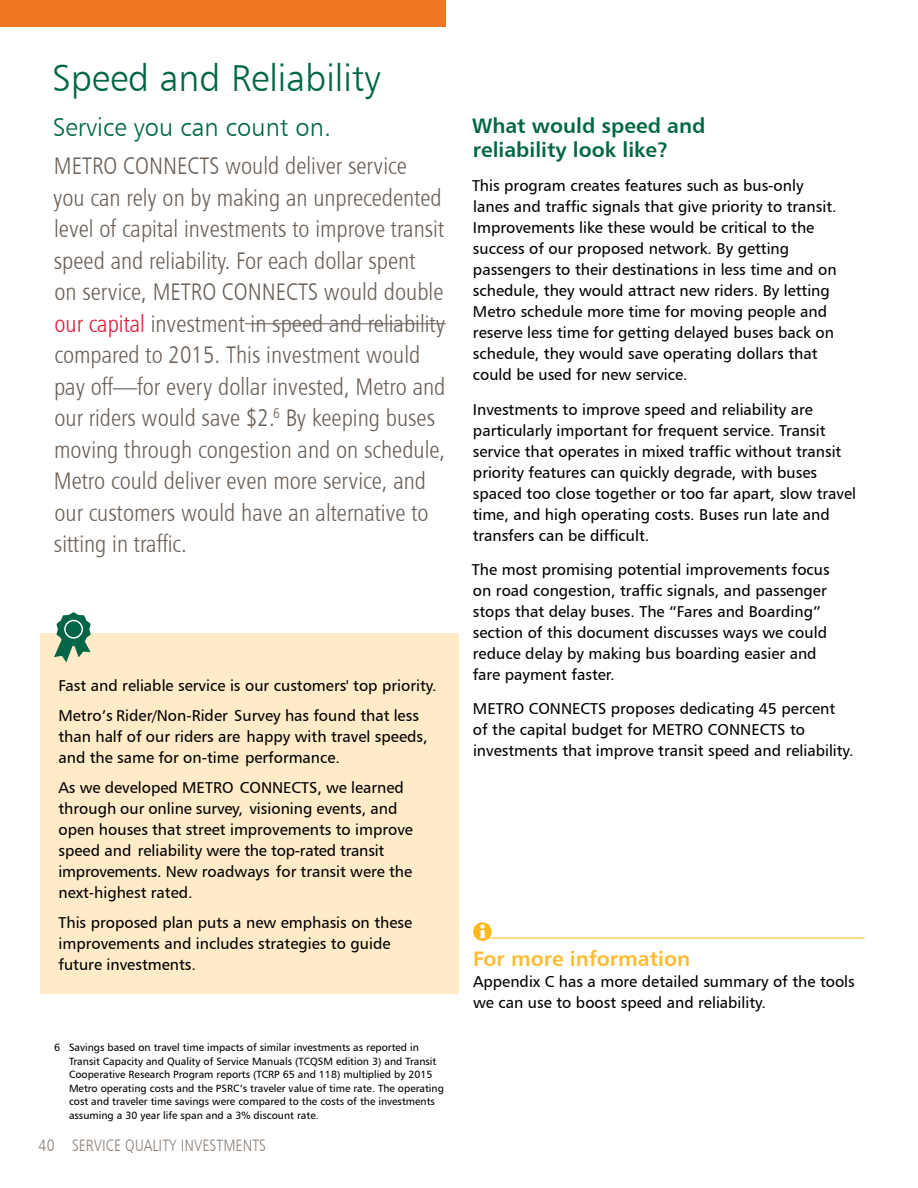
<style>
.page{position:relative;width:918px;height:1188px;background:#fff}
.page>*{position:absolute;margin:0;border:0;box-sizing:border-box;transform-origin:0 0}
.t1{font:37.5px "Humanist 777 BT Light B";color:#006647}
.t2{font:25.5px "Humanist 777 BT Light B";color:#006647}
.t3{font:24px/31.5px "Humanist 777 BT Light Condensed B";color:#6a6057}
.t4{font:21px/24px "Humanist 777 BT Bold B";color:#006647}
.t5{font:21px "Humanist 777 BT Bold B";color:#fdbb30}
.t6{font:16.5px "Humanist 777 BT Light Condensed B";color:#8e8279}
.t7{font:15.75px/21px "Humanist 777 BT Roman B";color:#000}
.t8{font:10.5px/13.5px "Humanist 777 BT Roman B";color:#000}
.s1{color:#e31837}
</style>
<div class="page">
<div style="left:40px;top:634px;width:419px;height:360px;background:#ffebc8"></div>
<hr style="left:484px;top:938px;width:381px;height:1px;background:#ffb819">
<svg style="left:473px;top:922px;width:19px;height:19px"></svg>
<svg style="left:479px;top:924px;width:7px;height:14px"></svg>
<hr style="left:245px;top:323px;width:201px;height:1px;background:#6a6057">
<div style="left:0;top:0;width:446px;height:27px;background:#ef7622"></div>
<svg style="left:54px;top:612px;width:37px;height:50px"></svg>
<svg style="left:65px;top:621px;width:17px;height:17px"></svg>
<div style="left:64px;top:620px;width:19px;height:19px;border:1px solid #fff;border-radius:50%"></div>
<h1 class="t1" style="left:52px;top:55px;width:330px">Speed and Reliability</h1>
<h2 class="t2" style="left:53px;top:111px;width:280px">Service you can count on.</h2>
<p class="t3" style="left:53px;top:150px;width:394px">METRO CONNECTS would deliver service<br>you can rely on by making an unprecedented level of capital investments to improve transit speed and reliability. For each dollar spent<br>on service, METRO CONNECTS would double <span class="s1">our capital</span> investment in speed and reliability compared to 2015. This investment would pay off—for every dollar invested, Metro and our riders would save $2.<sup>6</sup> By keeping buses moving through congestion and on schedule, Metro could deliver even more service, and our customers would have an alternative to sitting in traffic.</p>
<p class="t7" style="left:58px;top:670px;width:380px;line-height:30px">Fast and reliable service is our customers' top priority.<br>Metro’s Rider/Non-Rider Survey has found that less</p>
<p class="t7" style="left:58px;top:725px;width:371px">than half of our riders are happy with travel speeds, and the same for on-time performance.</p>
<p class="t7" style="left:58px;top:776px;width:356px">As we developed METRO CONNECTS, we learned through our online survey, visioning events, and open houses that street improvements to improve speed and reliability were the top-rated transit improvements. New roadways for transit were the next-highest rated.</p>
<p class="t7" style="left:59px;top:911px;width:355px">This proposed plan puts a new emphasis on these improvements and includes strategies to guide future investments.</p>
<p class="t8" style="left:69px;top:1041px;width:376px;text-indent:-15px">6 Savings based on travel time impacts of similar investments as reported in Transit Capacity and Quality of Service Manuals (TCQSM edition 3) and Transit Cooperative Research Program reports (TCRP 65 and 118) multiplied by 2015<br>Metro operating costs and the PSRC’s traveler value of time rate. The operating cost and traveler time savings were compared to the costs of the investments assuming a 30 year life span and a 3% discount rate.</p>
<p class="t6" style="left:39px;top:1135px;width:229px">40 SERVICE QUALITY INVESTMENTS</p>
<h3 class="t4" style="left:472px;top:113px;width:235px">What would speed and reliability look like?</h3>
<p class="t7" style="left:472px;top:175px;width:366px">This program creates features such as bus-only lanes and traffic signals that give priority to transit.<br>Improvements like these would be critical to the success of our proposed network. By getting passengers to their destinations in less time and on schedule, they would attract new riders. By letting Metro schedule more time for moving people and reserve less time for getting delayed buses back on schedule, they would save operating dollars that could be used for new service.</p>
<p class="t7" style="left:473px;top:398px;width:385px">Investments to improve speed and reliability are particularly important for frequent service. Transit service that operates in mixed traffic without transit priority features can quickly degrade, with buses spaced too close together or too far apart, slow travel time, and high operating costs. Buses run late and transfers can be difficult.</p>
<p class="t7" style="left:472px;top:559px;width:359px">The most promising potential improvements focus on road congestion, traffic signals, and passenger stops that delay buses. The “Fares and Boarding” section of this document discusses ways we could reduce delay by making bus boarding easier and fare payment faster.</p>
<p class="t7" style="left:473px;top:698px;width:382px">METRO CONNECTS proposes dedicating 45 percent of the capital budget for METRO CONNECTS to investments that improve transit speed and reliability.</p>
<h3 class="t5" style="left:473px;top:946px;width:219px">For more information</h3>
<p class="t7" style="left:473px;top:971px;width:383px">Appendix C has a more detailed summary of the tools we can use to boost speed and reliability.</p>
</div>
